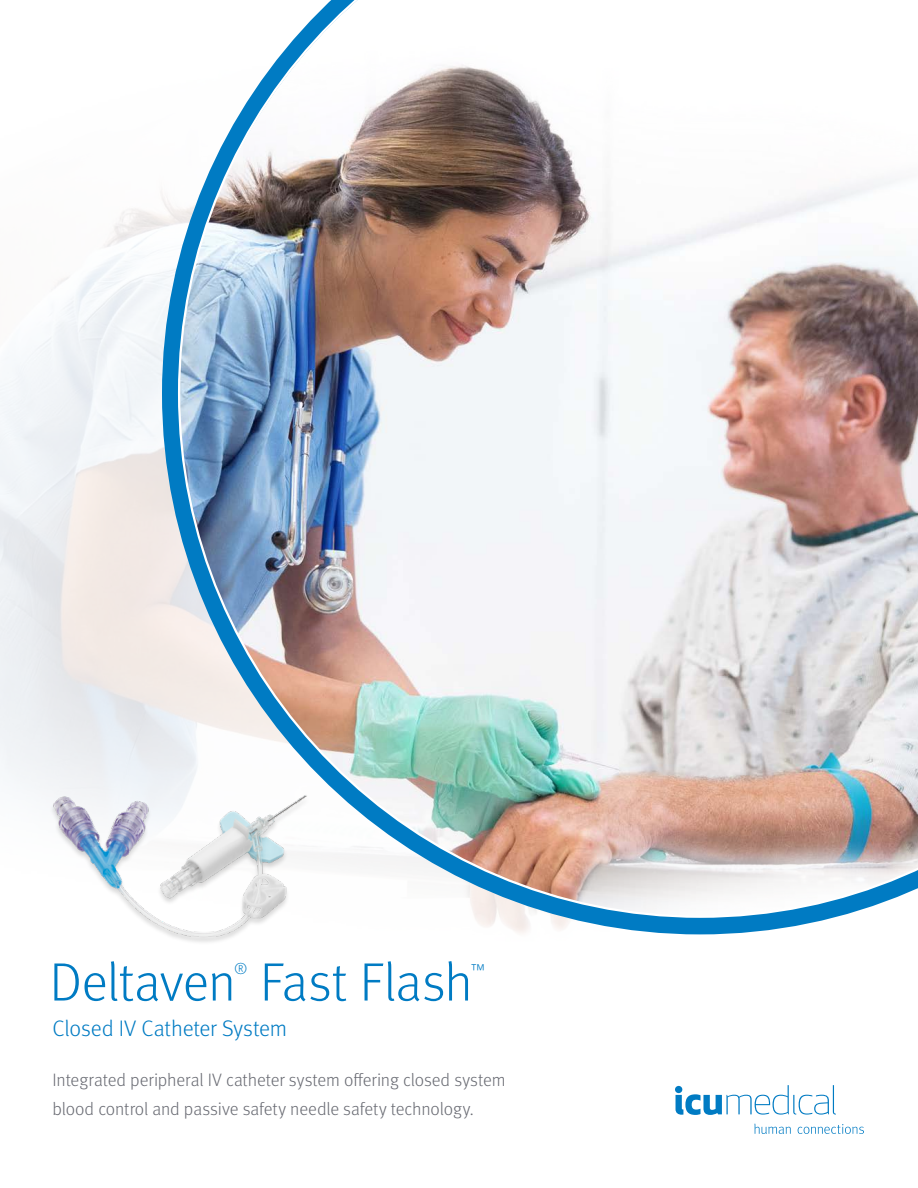
<style>
.page{position:relative;width:918px;height:1188px;background:#fff}
.page>*{position:absolute;margin:0;border:0;box-sizing:border-box;transform-origin:0 0}
.t1{font:300 54px "Meta OT";letter-spacing:-.015em;color:#007bc3}
.t2{font:300 22.5px "Meta OT";letter-spacing:-.005em;color:#007bc3}
.t3{font:300 18px/28.5px "Meta OT";letter-spacing:-.005em;color:#696b73}
.t4{font:300 15.75px "Meta OT";color:#007bc3}
</style>
<div class="page">
<svg style="left:162px;top:179px;width:670px;height:755px"></svg>
<img style="left:178px;top:0;width:740px;height:918px">
<svg style="left:676px;top:1085px;width:160px;height:30px"></svg>
<div style="left:675px;top:1086px;width:7px;height:7px;background:#007bc3;border-radius:50%"></div>
<svg style="left:754px;top:1124px;width:37px;height:10px"></svg>
<svg style="left:798px;top:1124px;width:66px;height:10px"></svg>
<div style="left:50px;top:796px;width:260px;height:149px;background:#fff"></div>
<img style="left:48px;top:794px;width:260px;height:146px">
<p class="t1" style="left:50px;top:950px;width:425px">Deltaven Fast Flash</p>
<p class="t4" style="left:234px;top:959px;width:15px">®</p>
<p class="t4" style="left:471px;top:960px;width:15px">™</p>
<p class="t2" style="left:52px;top:1015px;width:236px">Closed IV Catheter System</p>
<p class="t3" style="left:52px;top:1066px;width:455px">Integrated peripheral IV catheter system offering closed system blood control and passive safety needle safety technology.</p>
</div>
